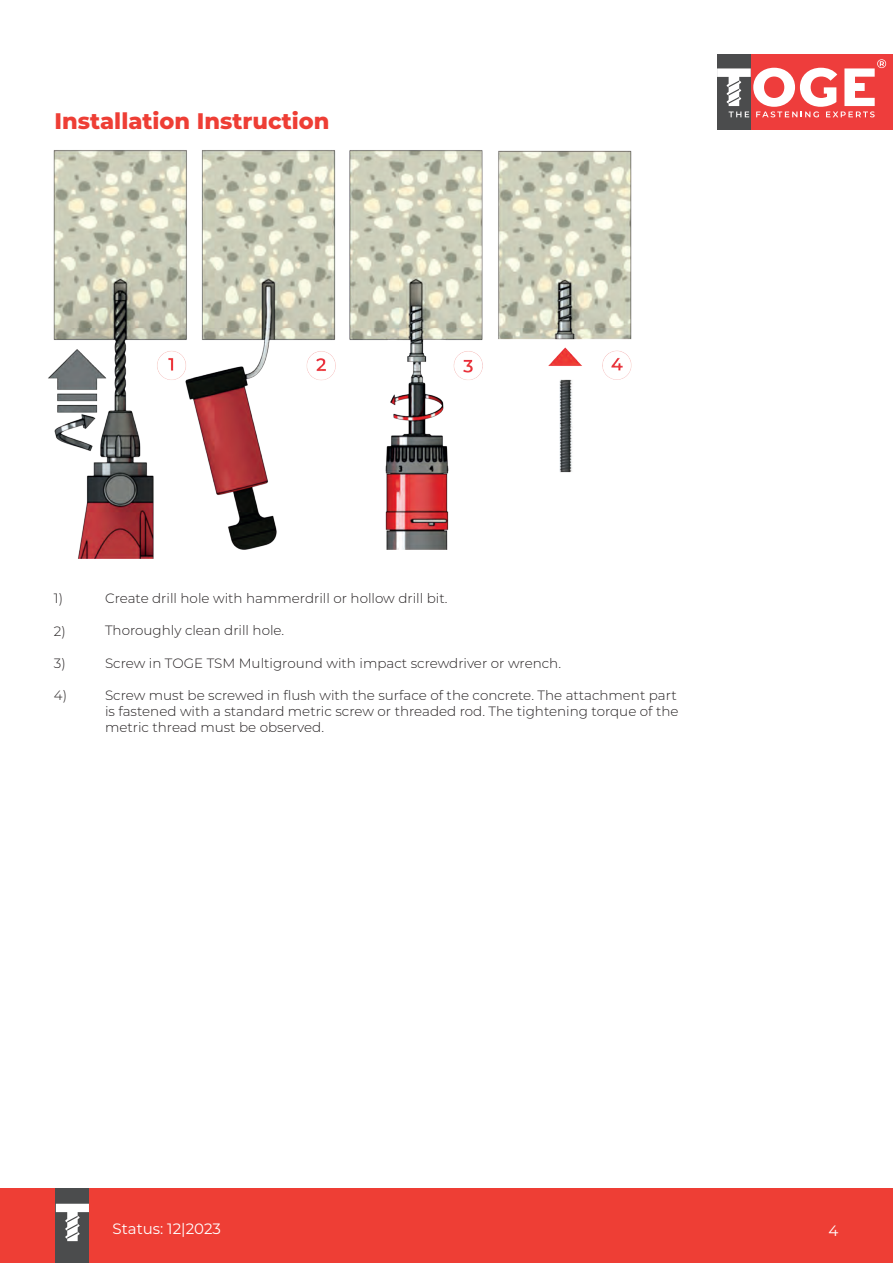
<style>
.page{position:relative;width:893px;height:1263px;background:#fff}
.page>*{position:absolute;margin:0;border:0;box-sizing:border-box;transform-origin:0 0}
.t1{font:800 22.5px "Montserrat";color:#ee3e35}
.t2{font:15px "Montserrat";color:#fff}
.t3{font:300 13.5px/16.2px "Montserrat";color:#231f20}
</style>
<div class="page">
<div style="left:0;top:1189px;width:893px;height:74px;background:#ee3e35"></div>
<div style="left:56px;top:1189px;width:33px;height:74px;background:#4b4c4d"></div>
<svg style="left:56px;top:1204px;width:33px;height:37px"></svg>
<img style="left:48px;top:150px;width:584px;height:409px">
<div style="left:717px;top:54px;width:176px;height:76px;background:#ee3d3c"></div>
<div style="left:717px;top:54px;width:34px;height:76px;background:#4b4c4d"></div>
<svg style="left:717px;top:59px;width:169px;height:58px"></svg>
<h1 class="t1" style="left:55px;top:105px;width:276px">Installation Instruction</h1>
<p class="t3" style="left:54px;top:590px;width:11px">1)</p>
<p class="t3" style="left:54px;top:622px;width:13px">2)</p>
<p class="t3" style="left:54px;top:655px;width:13px">3)</p>
<p class="t3" style="left:54px;top:687px;width:15px">4)</p>
<p class="t3" style="left:105px;top:589px;width:344px">Create drill hole with hammerdrill or hollow drill bit.</p>
<p class="t3" style="left:105px;top:622px;width:181px">Thoroughly clean drill hole.</p>
<p class="t3" style="left:105px;top:654px;width:458px">Screw in TOGE TSM Multiground with impact screwdriver or wrench.</p>
<p class="t3" style="left:105px;top:687px;width:575px">Screw must be screwed in flush with the surface of the concrete. The attachment part is fastened with a standard metric screw or threaded rod. The tightening torque of the metric thread must be observed.</p>
<p class="t2" style="left:113px;top:1218px;width:110px">Status: 12|2023</p>
<p class="t2" style="left:829px;top:1221px;width:11px">4</p>
</div>
